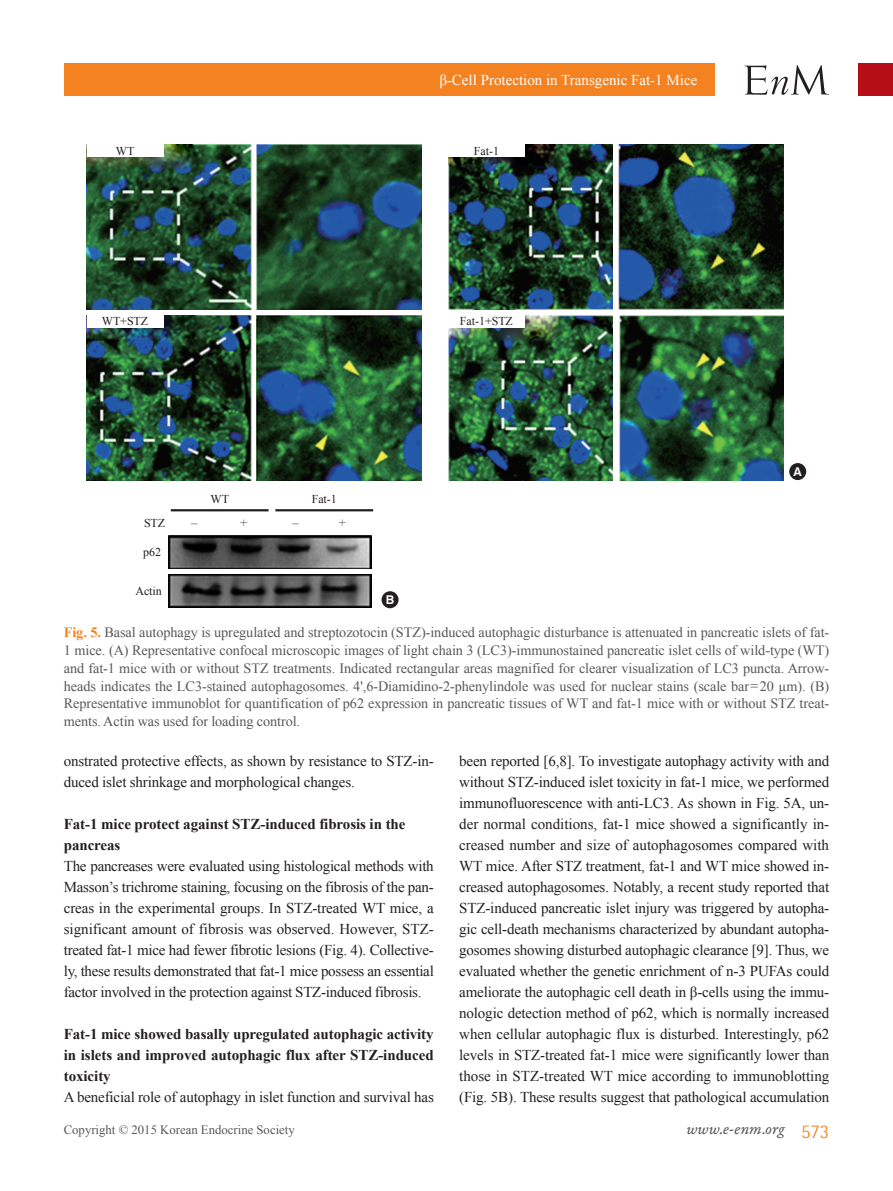
<style>
.page{position:relative;width:893px;height:1191px;background:#fff}
.page>*{position:absolute;margin:0;border:0;box-sizing:border-box;transform-origin:0 0}
.t1{font:16.5px "Garamond Premr Pro It Capt";color:#57585a}
.본문{font:15px/21px "Times New Roman";letter-spacing:-.01em;color:#231f20;text-align:justify}
.본문-2{font:700 15px/21px "Times New Roman";letter-spacing:-.005em;color:#231f20;text-align:justify}
.소제목2{font:700 15px/21px "Times New Roman";letter-spacing:-.005em;color:#231f20}
.t2{font:15px "Times New Roman";color:#fff}
.표그림제목{font:14.25px/17.9px "Times New Roman";letter-spacing:-.005em;color:#57585a;text-align:justify}
.표본문{font:12.75px "Times New Roman";color:#57585a}
.t3{font:700 12.15px "Swiss 721 BT";color:#fff}
.그림지문{font:12px "Times New Roman";letter-spacing:-.005em;color:#231f20}
.s1{font-weight:700;color:#f58220}
.s2{font-family:"Dotum"}
.s3{font-family:"Rotis Semi Sans Std";font-weight:300;font-size:19.5px;color:#f58220}
</style>
<div class="page">
<div style="left:859px;top:64px;width:34px;height:32px;background:#b50e16"></div>
<div style="left:64px;top:64px;width:650px;height:32px;background:#f58220"></div>
<svg style="left:744px;top:65px;width:85px;height:30px"></svg>
<div style="left:789px;top:463px;width:17px;height:17px;background:#231f20;border-radius:50%"></div>
<img style="left:87px;top:145px;width:164px;height:164px">
<img style="left:87px;top:315px;width:164px;height:165px">
<img style="left:257px;top:315px;width:164px;height:165px">
<img style="left:257px;top:145px;width:164px;height:164px">
<img style="left:448px;top:145px;width:165px;height:164px">
<img style="left:448px;top:315px;width:165px;height:165px">
<img style="left:619px;top:315px;width:164px;height:165px">
<img style="left:619px;top:145px;width:164px;height:164px">
<div style="left:87px;top:145px;width:76px;height:12px;background:#fff"></div>
<svg style="left:114px;top:157px;width:22px;height:2px"></svg>
<div style="left:87px;top:315px;width:76px;height:12px;background:#fff"></div>
<svg style="left:100px;top:327px;width:52px;height:3px"></svg>
<div style="left:448px;top:145px;width:77px;height:12px;background:#fff"></div>
<svg style="left:472px;top:157px;width:28px;height:1px"></svg>
<div style="left:448px;top:315px;width:77px;height:12px;background:#fff"></div>
<svg style="left:458px;top:327px;width:59px;height:1px"></svg>
<div style="left:382px;top:591px;width:17px;height:17px;background:#231f20;border-radius:50%"></div>
<img style="left:168px;top:536px;width:204px;height:32px">
<img style="left:168px;top:574px;width:204px;height:33px">
<hr style="left:171px;top:509px;width:98px;height:2px;background:#231f20">
<hr style="left:275px;top:509px;width:98px;height:2px;background:#231f20">
<p class="t2" style="left:439px;top:70px;width:260px">β-Cell Protection in Transgenic Fat-1 Mice</p>
<p class="그림지문" style="left:116px;top:142px;width:20px">WT</p>
<p class="그림지문" style="left:474px;top:142px;width:27px">Fat-1</p>
<p class="그림지문" style="left:102px;top:313px;width:48px">WT+STZ</p>
<p class="그림지문" style="left:460px;top:313px;width:54px">Fat-1+STZ</p>
<p class="t3" style="left:794px;top:464px;width:10px">A</p>
<p class="그림지문" style="left:210px;top:490px;width:20px">WT</p>
<p class="그림지문" style="left:312px;top:490px;width:27px">Fat-1</p>
<p class="그림지문" style="left:144px;top:514px;width:23px">STZ</p>
<p class="그림지문" style="left:143px;top:544px;width:19px">p62</p>
<p class="그림지문" style="left:135px;top:583px;width:28px">Actin</p>
<p class="표본문" style="left:191px;top:514px;width:8px">–</p>
<p class="표본문" style="left:240px;top:514px;width:9px">+</p>
<p class="표본문" style="left:292px;top:514px;width:8px">–</p>
<p class="표본문" style="left:339px;top:514px;width:9px">+</p>
<p class="t3" style="left:386px;top:592px;width:10px">B</p>
<p class="표그림제목" style="left:64px;top:623px;width:767px"><span class="s1">Fig. 5.</span> Basal autophagy is upregulated and streptozotocin (STZ)-induced autophagic disturbance is attenuated in pancreatic islets of fat-1 mice. (A) Representative confocal microscopic images of light chain 3 (LC3)-immunostained pancreatic islet cells of wild-type (WT) and fat-1 mice with or without STZ treatments. Indicated rectangular areas magnified for clearer visualization of LC3 puncta. Arrow&shy;heads indicates the LC3-stained autophagosomes. 4',6-Diamidino-2-phenylindole was used for nuclear stains (scale bar<span class="s2">=</span>20 µm). (B)<br>Representative immunoblot for quantification of p62 expression in pancreatic tissues of WT and fat-1 mice with or without STZ treat&shy;ments. Actin was used for loading control.</p>
<p class="본문" style="left:64px;top:750px;width:371px">onstrated protective effects, as shown by resistance to STZ-in&shy;duced islet shrinkage and morphological changes.</p>
<p class="소제목2" style="left:64px;top:813px;width:343px">Fat-1 mice protect against STZ-induced fibrosis in the pancreas</p>
<p class="본문" style="left:64px;top:855px;width:372px">The pancreases were evaluated using histological methods with Masson’s trichrome staining, focusing on the fibrosis of the pan&shy;creas in the experimental groups. In STZ-treated WT mice, a significant amount of fibrosis was observed. However, STZ&shy;treated fat-1 mice had fewer fibrotic lesions (Fig. 4). Collective&shy;ly, these results demonstrated that fat-1 mice possess an essential factor involved in the protection against STZ-induced fibrosis.</p>
<p class="본문-2" style="left:64px;top:1023px;width:371px">Fat-1 mice showed basally upregulated autophagic activity in islets and improved autophagic flux after STZ-induced toxicity</p>
<p class="본문" style="left:64px;top:1086px;width:372px">A beneficial role of autophagy in islet function and survival has</p>
<p class="본문" style="left:459px;top:750px;width:372px">been reported [6,8]. To investigate autophagy activity with and without STZ-induced islet toxicity in fat-1 mice, we performed immunofluorescence with anti-LC3. As shown in Fig. 5A, un&shy;der normal conditions, fat-1 mice showed a significantly in&shy;creased number and size of autophagosomes compared with WT mice. After STZ treatment, fat-1 and WT mice showed in&shy;creased autophagosomes. Notably, a recent study reported that STZ-induced pancreatic islet injury was triggered by autopha&shy;gic cell-death mechanisms characterized by abundant autopha&shy;gosomes showing disturbed autophagic clearance [9]. Thus, we evaluated whether the genetic enrichment of n-3 PUFAs could ameliorate the autophagic cell death in β-cells using the immu&shy;nologic detection method of p62, which is normally increased when cellular autophagic flux is disturbed. Interestingly, p62 levels in STZ-treated fat-1 mice were significantly lower than those in STZ-treated WT mice according to immunoblotting (Fig. 5B). These results suggest that pathological accumulation</p>
<p class="표본문" style="left:64px;top:1120px;width:233px">Copyright © 2015 Korean Endocrine Society</p>
<p class="t1" style="left:686px;top:1118px;width:144px">www.e-enm.org <span class="s3">573</span></p>
</div>
